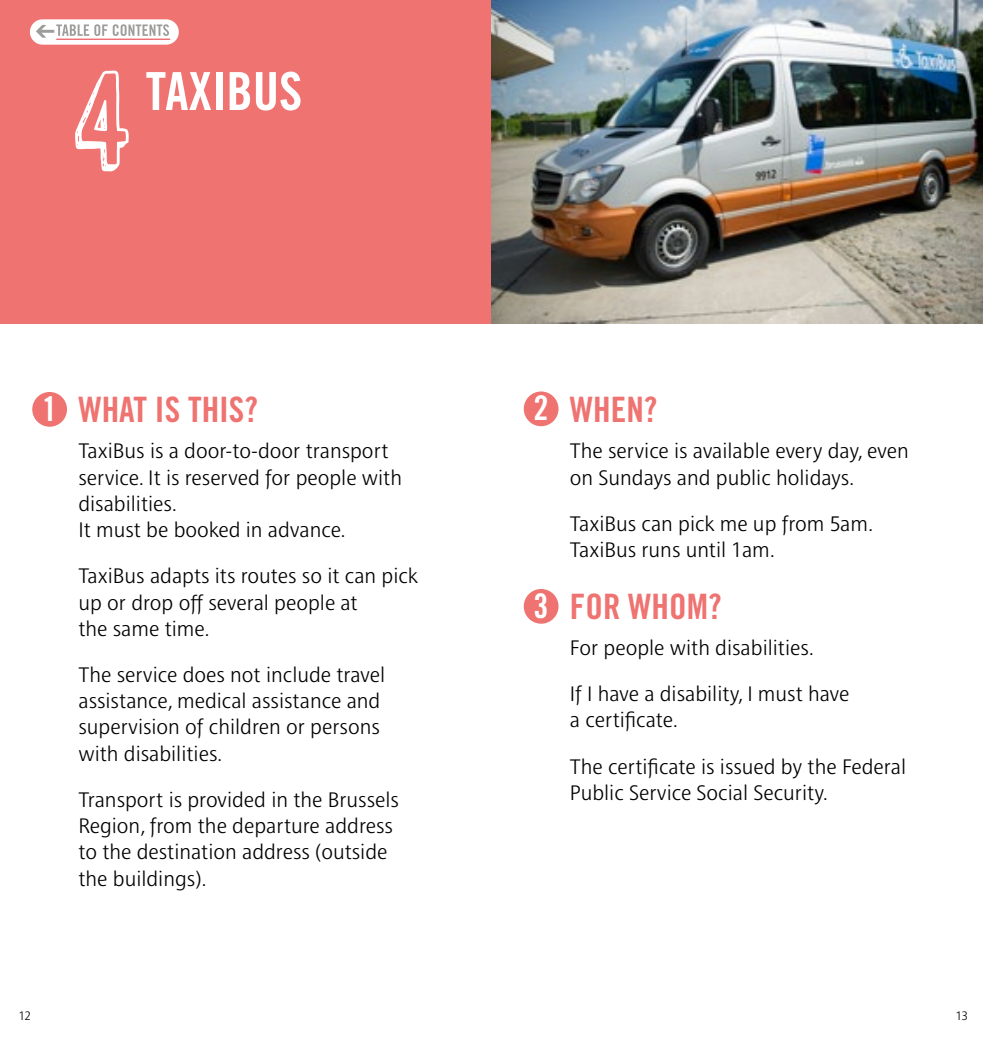
<style>
.page{position:relative;width:983px;height:1042px;background:#fff}
.page>*{position:absolute;margin:0;border:0;box-sizing:border-box;transform-origin:0 0}
.t1{font:134.75px "mivbstibout bold";color:#fff}
.t2{font:52.5px "Trade Gothic LT Std Bd Cn 20";color:#fff}
.t3{font:35px "Trade Gothic LT Std Bd Cn 20";color:#ee7371}
.t4{font:33.95px "Trade Gothic LT Std Bd Cn 20";color:#fff}
.t5{font:300 21px/26.2px "Brusseline";color:#000}
.t6{font:300 12.25px "Brusseline";color:#000}
</style>
<div class="page">
<div style="left:0;top:0;width:516px;height:323px;background:#ee7371"></div>
<div style="left:32px;top:392px;width:35px;height:35px;background:#ee7371;border-radius:50%"></div>
<div style="left:523px;top:391px;width:35px;height:35px;background:#ee7371;border-radius:50%"></div>
<div style="left:523px;top:589px;width:35px;height:35px;background:#ee7371;border-radius:50%"></div>
<img style="left:491px;top:0;width:491px;height:323px">
<div style="left:31px;top:20px;width:147px;height:24px;background:#fff;border-radius:12px"></div>
<div style="left:30px;top:19px;width:149px;height:26px;border:2px solid #fff;border-radius:12px"></div>
<svg style="left:36px;top:24px;width:133px;height:14px"></svg>
<hr style="left:57px;top:39px;width:113px;height:1px;background:#e73439">
<h1 class="t1" style="left:74px;top:48px;width:58px">4</h1>
<h2 class="t2" style="left:146px;top:59px;width:158px">TAXIBUS</h2>
<h3 class="t4" style="left:533px;top:388px;width:17px">2</h3>
<h3 class="t4" style="left:42px;top:388px;width:17px">1</h3>
<h3 class="t3" style="left:569px;top:388px;width:89px">WHEN?</h3>
<p class="t5" style="left:569px;top:438px;width:340px">The service is available every day, even on Sundays and public holidays.</p>
<p class="t5" style="left:569px;top:511px;width:305px">TaxiBus can pick me up from 5am.<br>TaxiBus runs until 1am.</p>
<h3 class="t3" style="left:569px;top:585px;width:153px">FOR WHOM?</h3>
<p class="t5" style="left:569px;top:625px;width:281px;line-height:46px">For people with disabilities.<br>If I have a disability, I must have</p>
<p class="t5" style="left:569px;top:697px;width:337px;line-height:46px">a certificate.<br>The certificate is issued by the Federal</p>
<p class="t5" style="left:569px;top:779px;width:259px">Public Service Social Security.</p>
<h3 class="t3" style="left:78px;top:388px;width:181px">WHAT IS THIS?</h3>
<p class="t5" style="left:78px;top:438px;width:325px">TaxiBus is a door-to-door transport service. It is reserved for people with disabilities.<br>It must be booked in advance.</p>
<p class="t5" style="left:78px;top:563px;width:341px">TaxiBus adapts its routes so it can pick up or drop off several people at<br>the same time.</p>
<p class="t5" style="left:78px;top:662px;width:308px">The service does not include travel assistance, medical assistance and supervision of children or persons with disabilities.</p>
<p class="t5" style="left:78px;top:786px;width:322px">Transport is provided in the Brussels<br>Region, from the departure address to the destination address (outside the buildings).</p>
<h3 class="t4" style="left:533px;top:585px;width:17px">3</h3>
<p class="t6" style="left:19px;top:1008px;width:14px">12</p>
<p class="t6" style="left:955px;top:1008px;width:14px">13</p>
</div>
